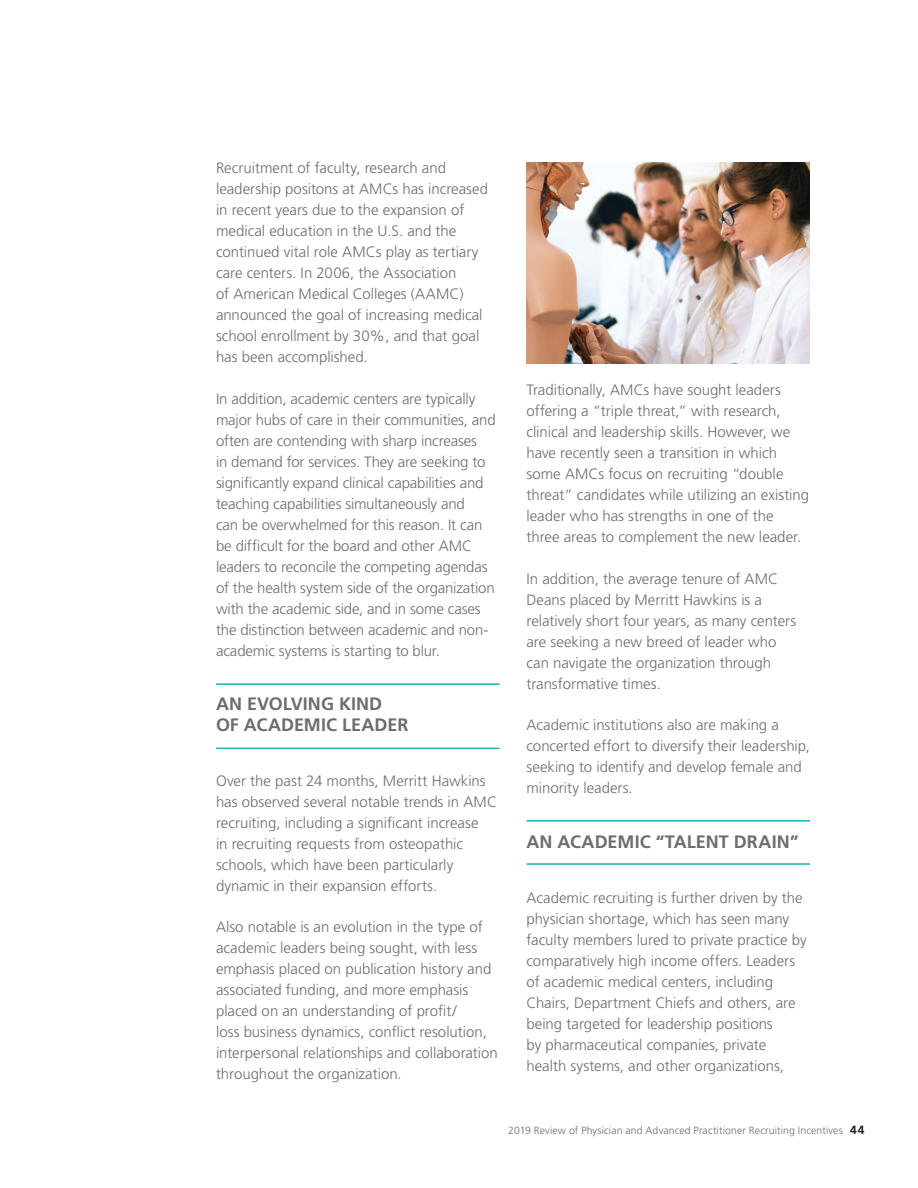
<style>
.page{position:relative;width:918px;height:1188px;background:#fff}
.page>*{position:absolute;margin:0;border:0;box-sizing:border-box;transform-origin:0 0}
.t1{font:700 18px/21px "Frutiger";color:#6c6d70}
.t2{font:300 15px/21px "Frutiger";letter-spacing:-.005em;color:#6c6d70}
.t3{font:300 10.5px "Frutiger";letter-spacing:.01em;color:#6c6d70}
.s1{font-weight:700;font-size:12px;color:#231f20}
</style>
<div class="page">
<hr style="left:526px;top:863px;width:284px;height:2px;background:#1faebb">
<hr style="left:526px;top:820px;width:284px;height:2px;background:#1faebb">
<img style="left:526px;top:162px;width:284px;height:201px">
<hr style="left:216px;top:748px;width:284px;height:1px;background:#1faebb">
<hr style="left:216px;top:683px;width:284px;height:2px;background:#1faebb">
<p class="t2" style="left:216px;top:158px;width:274px">Recruitment of faculty, research and leadership positons at AMCs has increased in recent years due to the expansion of medical education in the U.S. and the continued vital role AMCs play as tertiary care centers. In 2006, the Association<br>of American Medical Colleges (AAMC) announced the goal of increasing medical school enrollment by 30%, and that goal has been accomplished.</p>
<p class="t2" style="left:216px;top:388px;width:281px">In addition, academic centers are typically major hubs of care in their communities, and often are contending with sharp increases<br>in demand for services. They are seeking to significantly expand clinical capabilities and teaching capabilities simultaneously and<br>can be overwhelmed for this reason. It can be difficult for the board and other AMC leaders to reconcile the competing agendas of the health system side of the organization with the academic side, and in some cases the distinction between academic and non&shy;academic systems is starting to blur.</p>
<p class="t1" style="left:216px;top:694px;width:194px">AN EVOLVING KIND<br>OF ACADEMIC LEADER</p>
<p class="t2" style="left:216px;top:771px;width:283px">Over the past 24 months, Merritt Hawkins has observed several notable trends in AMC recruiting, including a significant increase<br>in recruiting requests from osteopathic schools, which have been particularly dynamic in their expansion efforts.</p>
<p class="t2" style="left:216px;top:917px;width:283px">Also notable is an evolution in the type of academic leaders being sought, with less emphasis placed on publication history and associated funding, and more emphasis placed on an understanding of profit/<br>loss business dynamics, conflict resolution, interpersonal relationships and collaboration throughout the organization.</p>
<p class="t2" style="left:526px;top:380px;width:284px">Traditionally, AMCs have sought leaders offering a “triple threat,” with research, clinical and leadership skills. However, we have recently seen a transition in which some AMCs focus on recruiting “double threat” candidates while utilizing an existing leader who has strengths in one of the three areas to complement the new leader.</p>
<p class="t2" style="left:526px;top:568px;width:271px">In addition, the average tenure of AMC Deans placed by Merritt Hawkins is a relatively short four years, as many centers are seeking a new breed of leader who can navigate the organization through transformative times.</p>
<p class="t2" style="left:526px;top:714px;width:285px">Academic institutions also are making a concerted effort to diversify their leadership, seeking to identify and develop female and minority leaders.</p>
<p class="t1" style="left:526px;top:832px;width:274px">AN ACADEMIC “TALENT DRAIN”</p>
<p class="t2" style="left:526px;top:888px;width:282px">Academic recruiting is further driven by the physician shortage, which has seen many faculty members lured to private practice by comparatively high income offers. Leaders of academic medical centers, including Chairs, Department Chiefs and others, are being targeted for leadership positions<br>by pharmaceutical companies, private health systems, and other organizations,</p>
<p class="t3" style="left:508px;top:1124px;width:358px">2019 Review of Physician and Advanced Practitioner Recruiting Incentives <span class="s1">44</span></p>
</div>
